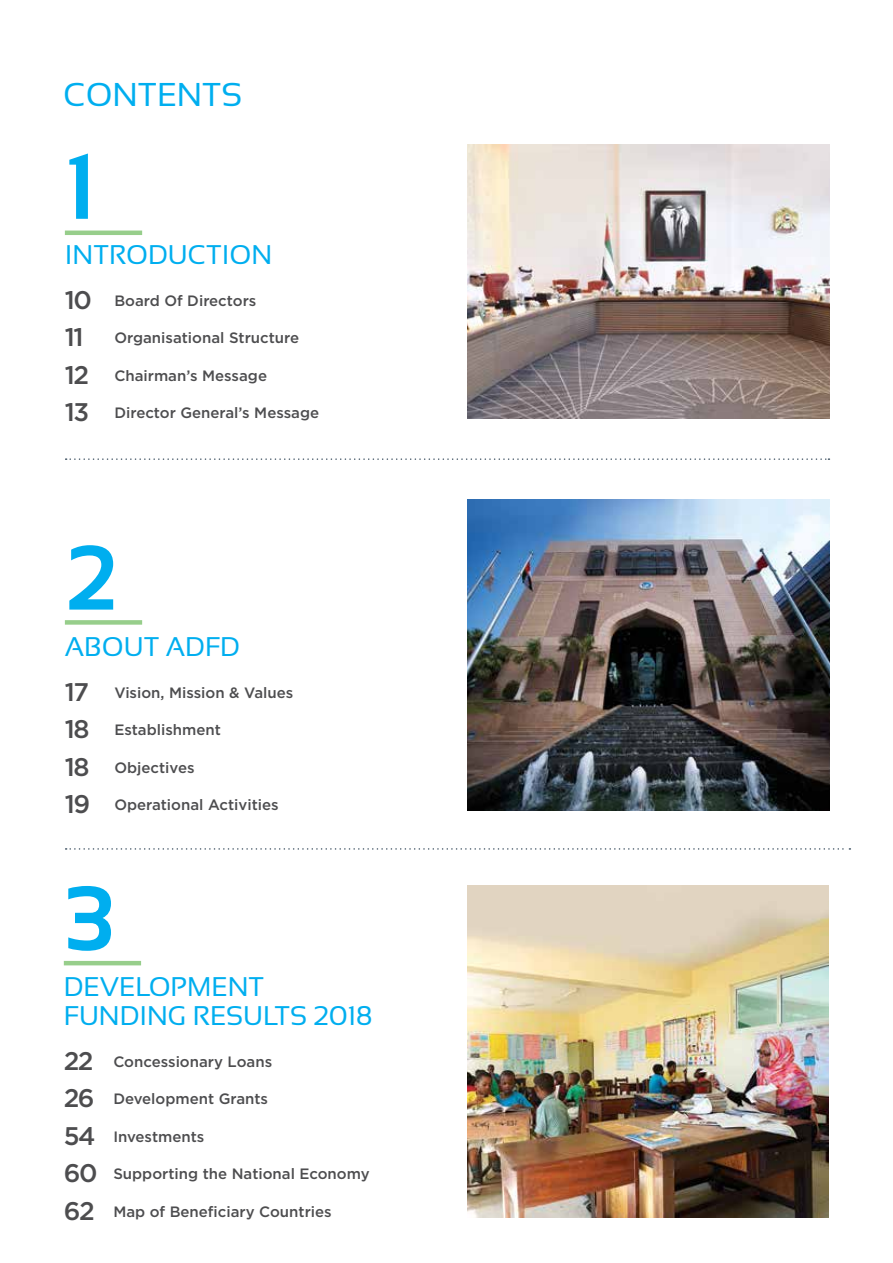
<style>
.page{position:relative;width:893px;height:1263px;background:#fff}
.page>*{position:absolute;margin:0;border:0;box-sizing:border-box;transform-origin:0 0}
.t1{font:700 91.5px "Sansation";color:#00aeef}
.t2{font:33px "Sansation";color:#00aeef}
.t3{font:27px/29.4px "Sansation";color:#00aeef}
.t4{font:500 15px "Gotham";color:#4d4d4f}
.s1{font-size:25.5px}
</style>
<div class="page">
<svg style="left:66px;top:458px;width:763px;height:2px"></svg>
<svg style="left:66px;top:848px;width:784px;height:2px"></svg>
<hr style="left:65px;top:231px;width:77px;height:4px;background:#97ce8b">
<div style="left:65px;top:620px;width:77px;height:5px;background:#97ce8b"></div>
<hr style="left:64px;top:961px;width:77px;height:4px;background:#97ce8b">
<img style="left:467px;top:885px;width:362px;height:333px">
<img style="left:468px;top:500px;width:361px;height:310px">
<img style="left:468px;top:144px;width:361px;height:275px">
<h2 class="t2" style="left:63px;top:76px;width:180px">CONTENTS</h2>
<h1 class="t1" style="left:65px;top:136px;width:32px">1</h1>
<h3 class="t3" style="left:65px;top:240px;width:209px">INTRODUCTION</h3>
<p class="t4" style="left:65px;top:291px;width:193px"><span class="s1">10</span> Board Of Directors</p>
<p class="t4" style="left:65px;top:328px;width:236px"><span class="s1">11</span> Organisational Structure</p>
<p class="t4" style="left:65px;top:366px;width:204px"><span class="s1">12</span> Chairman’s Message</p>
<p class="t4" style="left:65px;top:403px;width:256px"><span class="s1">13</span> Director General’s Message</p>
<h1 class="t1" style="left:65px;top:527px;width:54px">2</h1>
<h3 class="t3" style="left:65px;top:632px;width:177px">ABOUT ADFD</h3>
<p class="t4" style="left:65px;top:683px;width:230px"><span class="s1">17</span> Vision, Mission &amp; Values</p>
<p class="t4" style="left:65px;top:720px;width:158px"><span class="s1">18</span> Establishment</p>
<p class="t4" style="left:65px;top:758px;width:131px"><span class="s1">18</span> Objectives</p>
<p class="t4" style="left:65px;top:795px;width:215px"><span class="s1">19</span> Operational Activities</p>
<h1 class="t1" style="left:64px;top:867px;width:51px">3</h1>
<h3 class="t3" style="left:64px;top:971px;width:310px">DEVELOPMENT<br>FUNDING RESULTS 2018</h3>
<p class="t4" style="left:64px;top:1052px;width:210px"><span class="s1">22</span> Concessionary Loans</p>
<p class="t4" style="left:64px;top:1089px;width:206px"><span class="s1">26</span> Development Grants</p>
<p class="t4" style="left:64px;top:1127px;width:142px"><span class="s1">54</span> Investments</p>
<p class="t4" style="left:64px;top:1164px;width:307px"><span class="s1">60</span> Supporting the National Economy</p>
<p class="t4" style="left:64px;top:1202px;width:269px"><span class="s1">62</span> Map of Beneficiary Countries</p>
</div>
